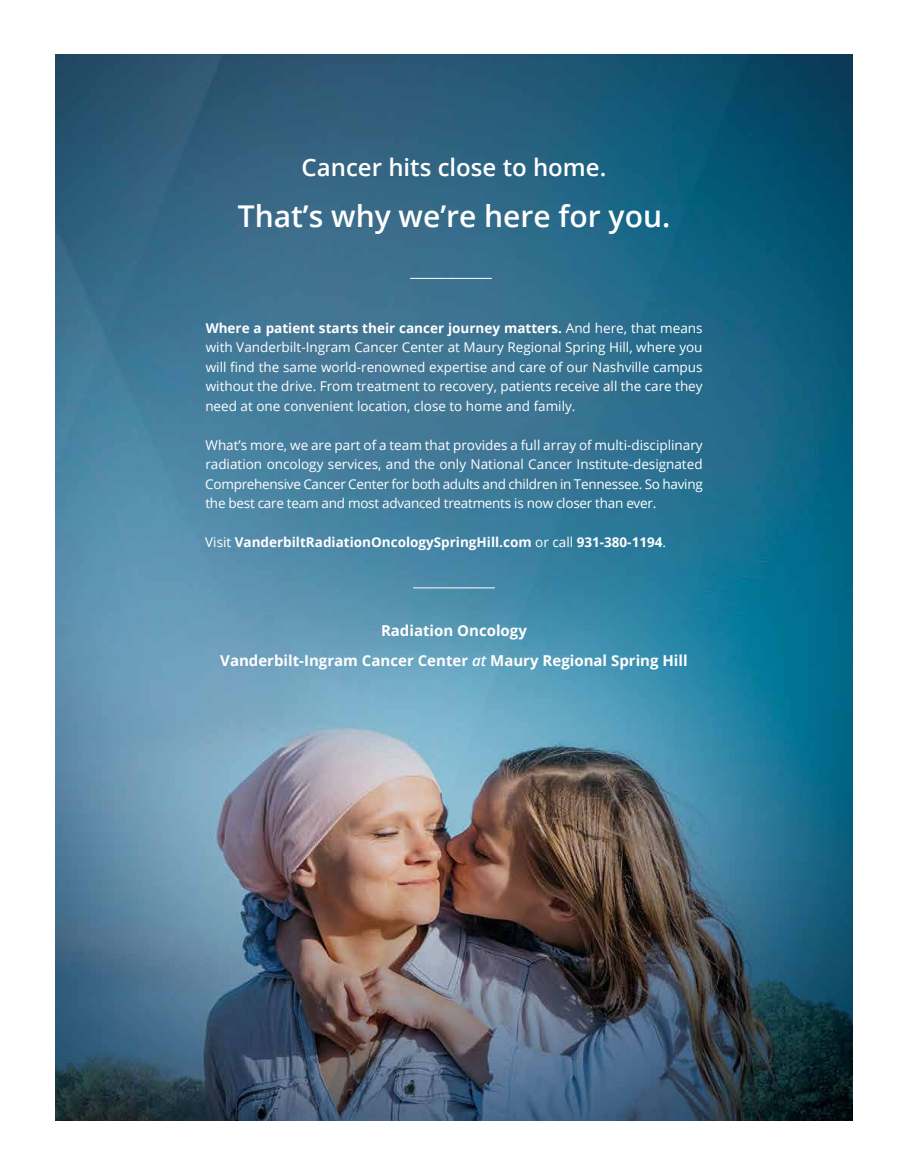
<style>
.page{position:relative;width:905px;height:1175px;background:#fff}
.page>*{position:absolute;margin:0;border:0;box-sizing:border-box;transform-origin:0 0}
.t1{font:600 30px "Open Sans";color:#fff}
.t2{font:600 24px "Open Sans";color:#fff}
.t3{font:700 15px/29.7px "Open Sans";color:#fff;text-align:center}
.t4{font:13.5px/19.5px "Open Sans";letter-spacing:-.01em;color:#fff;text-align:justify}
.t5{font:700 13.5px "Open Sans";color:#fff}
.s1{font-weight:700}
.s2{font-weight:400}
.s3{font-weight:600;font-style:italic}
</style>
<div class="page">
<img style="left:56px;top:54px;width:796px;height:1066px">
<svg style="left:263px;top:615px;width:10px;height:9px"></svg>
<hr style="left:410px;top:278px;width:82px;height:1px;background:#fff">
<hr style="left:413px;top:587px;width:82px;height:1px;background:#fff">
<h2 class="t2" style="left:301px;top:151px;width:306px">Cancer hits close to home.</h2>
<h1 class="t1" style="left:238px;top:195px;width:434px">That’s why we’re here for you.</h1>
<p class="t4" style="left:205px;top:318px;width:499px"><span class="s1">Where a patient starts their cancer journey matters.</span> And here, that means with Vanderbilt-Ingram Cancer Center at Maury Regional Spring Hill, where you will find the same world-renowned expertise and care of our Nashville campus without the drive. From treatment to recovery, patients receive all the care they need at one convenient location, close to home and family.</p>
<p class="t4" style="left:205px;top:434px;width:499px">What’s more, we are part of a team that provides a full array of multi-disciplinary radiation oncology services, and the only National Cancer Institute-designated Comprehensive Cancer Center for both adults and children in Tennessee. So having the best care team and most advanced treatments is now closer than ever.</p>
<p class="t5" style="left:205px;top:533px;width:462px"><span class="s2">Visit</span> VanderbiltRadiationOncologySpringHill.com <span class="s2">or call</span> 931-380-1194<span class="s2">.</span></p>
<p class="t3" style="left:220px;top:615px;width:469px">Radiation Oncology<br>Vanderbilt-Ingram Cancer Center <span class="s3">at</span> Maury Regional Spring Hill</p>
</div>
